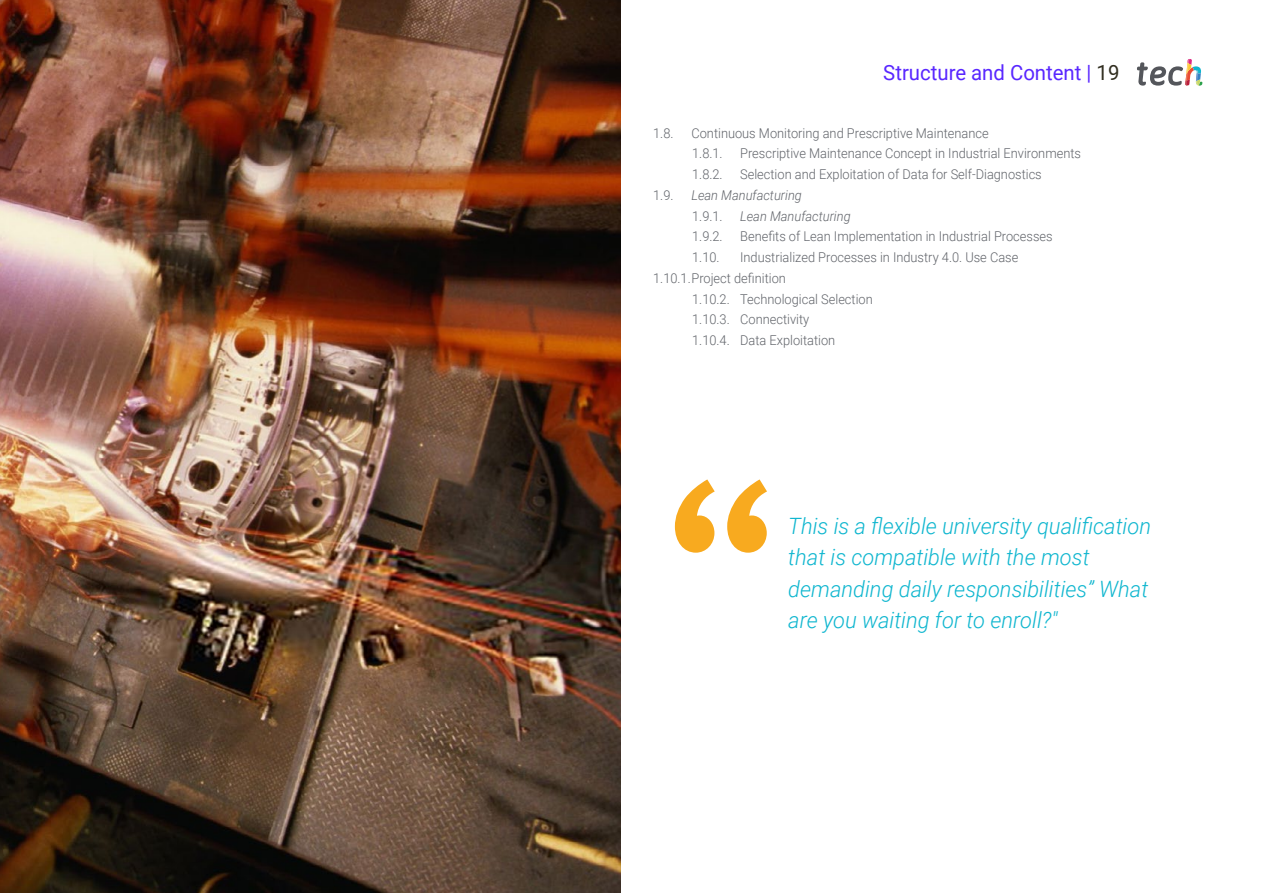
<style>
.page{position:relative;width:1263px;height:893px;background:#fff}
.page>*{position:absolute;margin:0;border:0;box-sizing:border-box;transform-origin:0 0}
.t1{font:italic 300 22.5px/31.5px "Roboto";color:#0fb6cf}
.t2{font:21px "Roboto";color:#5927ff}
.t3{font:300 13.5px/20.7px "Roboto";color:#61646a;scale:.95 1}
.t4{font:italic 300 13.5px "Roboto";color:#61646a;scale:.95 1}
.s1{color:#312e20}
</style>
<div class="page">
<img style="left:0;top:0;width:621px;height:893px">
<svg style="left:675px;top:479px;width:92px;height:74px"></svg>
<svg style="left:1137px;top:59px;width:65px;height:27px"></svg>
<h2 class="t2" style="left:883px;top:57px;width:238px">Structure and Content | <span class="s1">19</span></h2>
<p class="t3" style="left:653px;top:122px;width:23px">1.8.</p>
<p class="t3" style="left:691px;top:122px;width:314px">Continuous Monitoring and Prescriptive Maintenance<br>1.8.1.</p>
<p class="t3" style="left:740px;top:143px;width:360px">Prescriptive Maintenance Concept in Industrial Environments</p>
<p class="t3" style="left:692px;top:164px;width:34px">1.8.2.</p>
<p class="t3" style="left:740px;top:164px;width:319px">Selection and Exploitation of Data for Self-Diagnostics</p>
<p class="t3" style="left:653px;top:184px;width:23px">1.9.</p>
<p class="t4" style="left:691px;top:186px;width:118px">Lean Manufacturing</p>
<p class="t3" style="left:692px;top:205px;width:34px">1.9.1.</p>
<p class="t4" style="left:740px;top:206px;width:118px">Lean Manufacturing</p>
<p class="t3" style="left:692px;top:226px;width:34px">1.9.2.</p>
<p class="t3" style="left:740px;top:226px;width:330px">Benefits of Lean Implementation in Industrial Processes</p>
<p class="t3" style="left:692px;top:247px;width:30px">1.10.</p>
<p class="t3" style="left:740px;top:247px;width:294px">Industrialized Processes in Industry 4.0. Use Case</p>
<p class="t3" style="left:653px;top:267px;width:141px">1.10.1.Project definition</p>
<p class="t3" style="left:692px;top:288px;width:192px">1.10.2. Technological Selection</p>
<p class="t3" style="left:692px;top:309px;width:125px">1.10.3. Connectivity</p>
<p class="t3" style="left:692px;top:330px;width:152px">1.10.4. Data Exploitation</p>
<h1 class="t1" style="left:788px;top:509px;width:364px">This is a flexible university qualification that is compatible with the most demanding daily responsibilities” What are you waiting for to enroll?"</h1>
</div>
